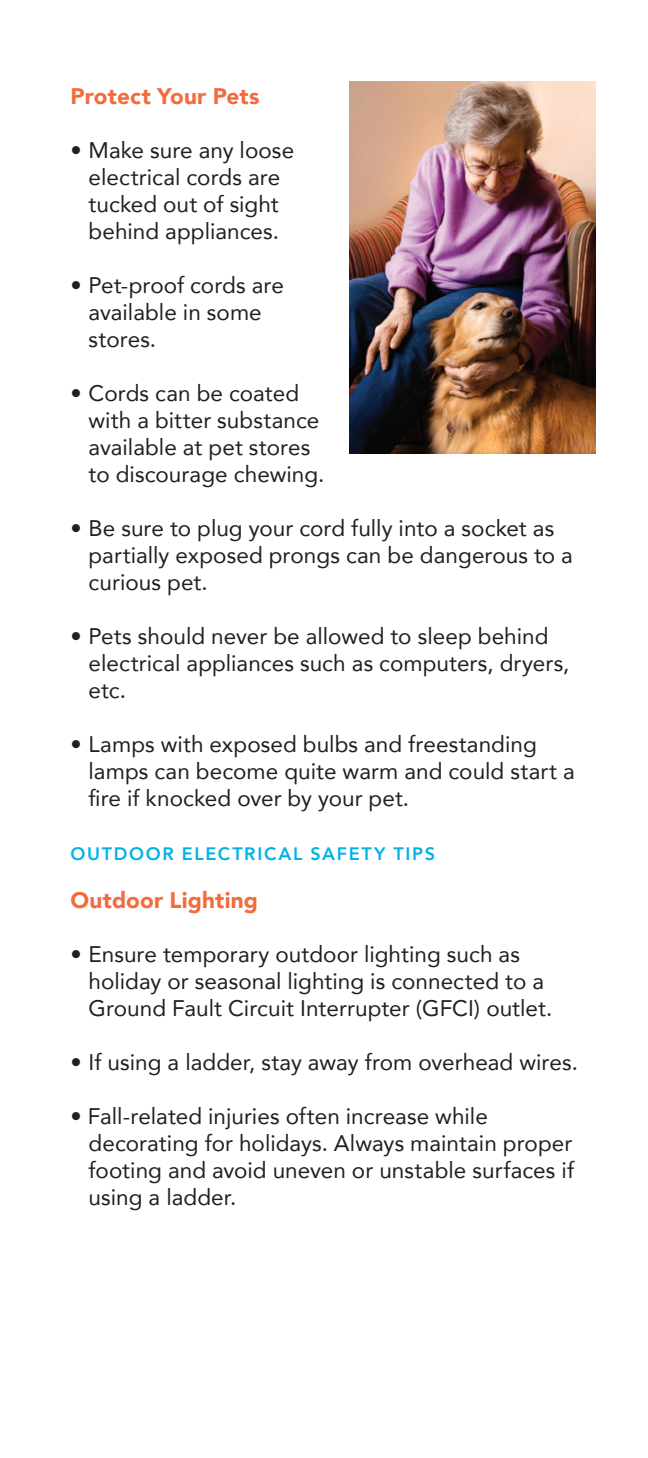
<style>
.page{position:relative;width:648px;height:1458px;background:#fff}
.page>*{position:absolute;margin:0;border:0;box-sizing:border-box;transform-origin:0 0}
.t1{font:22.5px/27px "Avenir";color:#231f20}
.t2{font:900 22.5px "Avenir";letter-spacing:.005em;color:#f26c3d}
.t3{font:800 18px "Avenir";letter-spacing:.09em;color:#00b3e4}
</style>
<div class="page">
<img style="left:349px;top:82px;width:246px;height:372px">
<p class="t2" style="left:71px;top:76px;width:191px">Protect Your Pets</p>
<p class="t1" style="left:71px;top:136px;width:225px;text-align:center">• Make sure any loose electrical cords are tucked out of sight behind appliances.</p>
<p class="t1" style="left:89px;top:271px;width:197px;text-indent:-18px">• Pet-proof cords are available in some stores.</p>
<p class="t1" style="left:89px;top:379px;width:237px;text-indent:-18px">• Cords can be coated with a bitter substance available at pet stores to discourage chewing.</p>
<p class="t1" style="left:89px;top:514px;width:486px;text-indent:-18px">• Be sure to plug your cord fully into a socket as partially exposed prongs can be dangerous to a curious pet.</p>
<p class="t1" style="left:89px;top:622px;width:482px;text-indent:-18px">• Pets should never be allowed to sleep behind electrical appliances such as computers, dryers, etc.</p>
<p class="t1" style="left:89px;top:730px;width:488px;text-indent:-18px">• Lamps with exposed bulbs and freestanding lamps can become quite warm and could start a fire if knocked over by your pet.</p>
<p class="t3" style="left:71px;top:839px;width:366px">OUTDOOR ELECTRICAL SAFETY TIPS</p>
<p class="t2" style="left:71px;top:881px;width:189px">Outdoor Lighting</p>
<p class="t1" style="left:89px;top:940px;width:465px;text-indent:-18px">• Ensure temporary outdoor lighting such as holiday or seasonal lighting is connected to a<br>Ground Fault Circuit Interrupter (GFCI) outlet.</p>
<p class="t1" style="left:71px;top:1048px;width:509px">• If using a ladder, stay away from overhead wires.</p>
<p class="t1" style="left:89px;top:1102px;width:487px;text-indent:-18px">• Fall-related injuries often increase while decorating for holidays. Always maintain proper footing and avoid uneven or unstable surfaces if using a ladder.</p>
</div>
